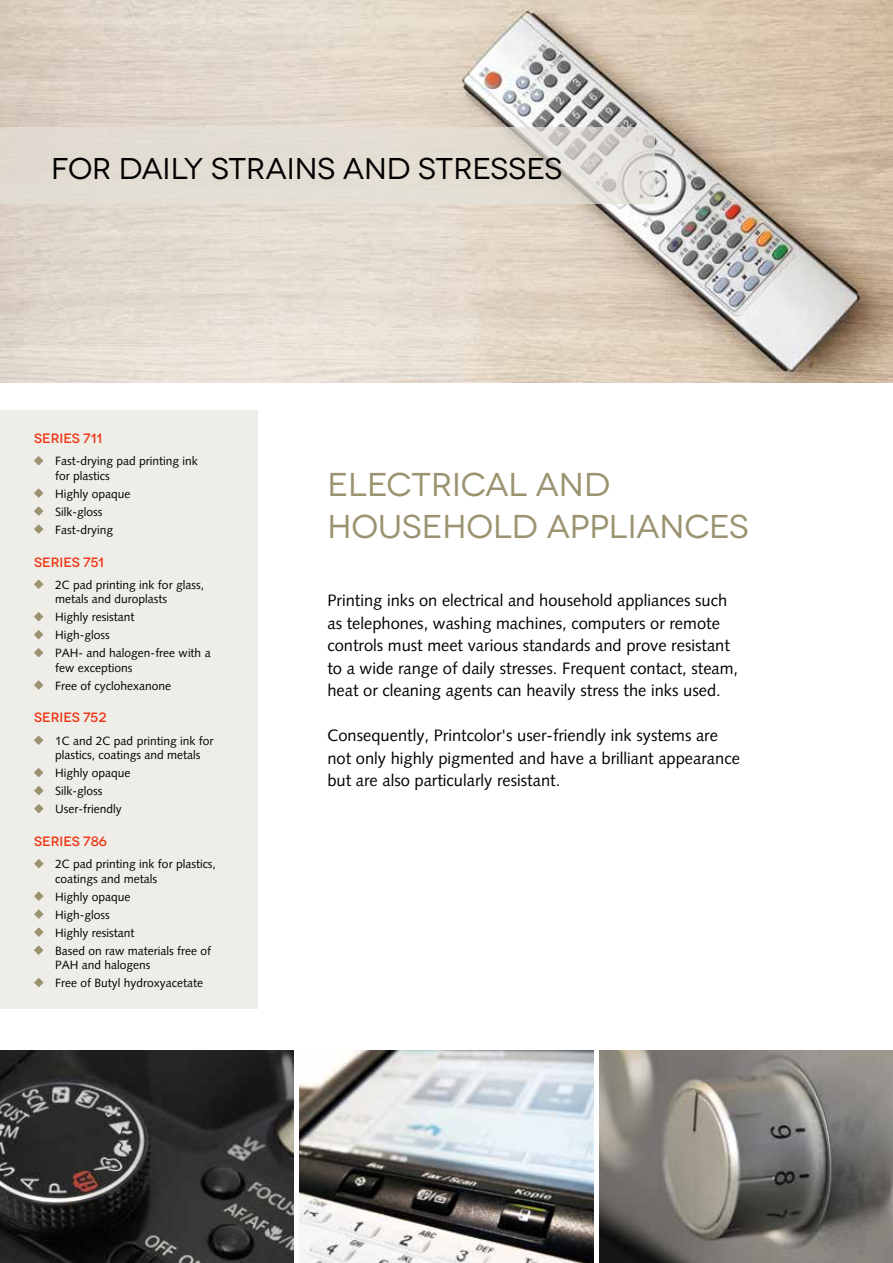
<style>
.page{position:relative;width:893px;height:1263px;background:#fff}
.page>*{position:absolute;margin:0;border:0;box-sizing:border-box;transform-origin:0 0}
.t1{font:33px/42px "Novecentowide";letter-spacing:-.005em;color:#9b9370}
.t2{font:30px "Novecentowide";letter-spacing:-.01em;color:#000}
.t3{font:16.5px/22.5px "Syntax LTCE";color:#000}
.t4{font:500 13.5px "Novecentowide";color:#f03311}
.t5{font:12px/18px "Syntax LTCE";color:#000}
</style>
<div class="page">
<img style="left:300px;top:1050px;width:293px;height:213px">
<img style="left:600px;top:1050px;width:293px;height:213px">
<img style="left:0;top:1050px;width:293px;height:213px">
<img style="left:0;top:0;width:893px;height:383px">
<div style="left:0;top:128px;width:655px;height:76px;background:#e4e1d8"></div>
<div style="left:0;top:410px;width:258px;height:598px;background:#eeede7"></div>
<svg style="left:34px;top:506px;width:9px;height:10px"></svg>
<svg style="left:34px;top:488px;width:9px;height:10px"></svg>
<svg style="left:34px;top:456px;width:9px;height:9px"></svg>
<svg style="left:34px;top:524px;width:9px;height:10px"></svg>
<svg style="left:34px;top:680px;width:9px;height:10px"></svg>
<svg style="left:34px;top:630px;width:9px;height:9px"></svg>
<svg style="left:34px;top:612px;width:9px;height:9px"></svg>
<svg style="left:34px;top:579px;width:9px;height:10px"></svg>
<svg style="left:34px;top:648px;width:9px;height:9px"></svg>
<svg style="left:34px;top:927px;width:10px;height:10px"></svg>
<svg style="left:34px;top:909px;width:10px;height:10px"></svg>
<svg style="left:34px;top:891px;width:10px;height:10px"></svg>
<svg style="left:34px;top:859px;width:10px;height:9px"></svg>
<svg style="left:34px;top:978px;width:10px;height:9px"></svg>
<svg style="left:34px;top:945px;width:9px;height:10px"></svg>
<svg style="left:34px;top:768px;width:9px;height:9px"></svg>
<svg style="left:34px;top:735px;width:9px;height:10px"></svg>
<svg style="left:34px;top:786px;width:10px;height:9px"></svg>
<svg style="left:34px;top:804px;width:10px;height:9px"></svg>
<h2 class="t2" style="left:51px;top:150px;width:513px">FOR DAILY STRAINS AND STRESSES</h2>
<p class="t4" style="left:34px;top:430px;width:70px">SERIES 711</p>
<p class="t5" style="left:55px;top:454px;width:144px;line-height:14.4px">Fast-drying pad printing ink for plastics</p>
<p class="t5" style="left:55px;top:485px;width:77px">Highly opaque<br>Silk-gloss<br>Fast-drying</p>
<p class="t4" style="left:34px;top:554px;width:71px">SERIES 751</p>
<p class="t5" style="left:55px;top:578px;width:150px;line-height:14.4px">2C pad printing ink for glass, metals and duroplasts</p>
<p class="t5" style="left:55px;top:608px;width:157px">Highly resistant<br>High-gloss<br>PAH- and halogen-free with a</p>
<p class="t5" style="left:55px;top:659px;width:118px">few exceptions<br>Free of cyclohexanone</p>
<p class="t4" style="left:34px;top:710px;width:74px">SERIES 752</p>
<p class="t5" style="left:55px;top:733px;width:160px;line-height:14.4px">1C and 2C pad printing ink for plastics, coatings and metals</p>
<p class="t5" style="left:55px;top:764px;width:77px">Highly opaque<br>Silk-gloss<br>User-friendly</p>
<p class="t4" style="left:34px;top:833px;width:74px">SERIES 786</p>
<p class="t5" style="left:55px;top:857px;width:162px;line-height:14.4px">2C pad printing ink for plastics, coatings and metals</p>
<p class="t5" style="left:55px;top:888px;width:158px">Highly opaque<br>High-gloss<br>Highly resistant<br>Based on raw materials free of</p>
<p class="t5" style="left:55px;top:956px;width:150px">PAH and halogens<br>Free of Butyl hydroxyacetate</p>
<h1 class="t1" style="left:327px;top:463px;width:423px">ELECTRICAL AND<br>HOUSEHOLD APPLIANCES</h1>
<p class="t3" style="left:327px;top:589px;width:412px">Printing inks on electrical and household appliances such as telephones, washing machines, computers or remote controls must meet various standards and prove resistant to a wide range of daily stresses. Frequent contact, steam, heat or cleaning agents can heavily stress the inks used.</p>
<h3 class="t3" style="left:327px;top:724px;width:414px">Consequently, Printcolor's user-friendly ink systems are not only highly pigmented and have a brilliant appearance but are also particularly resistant.</h3>
</div>
